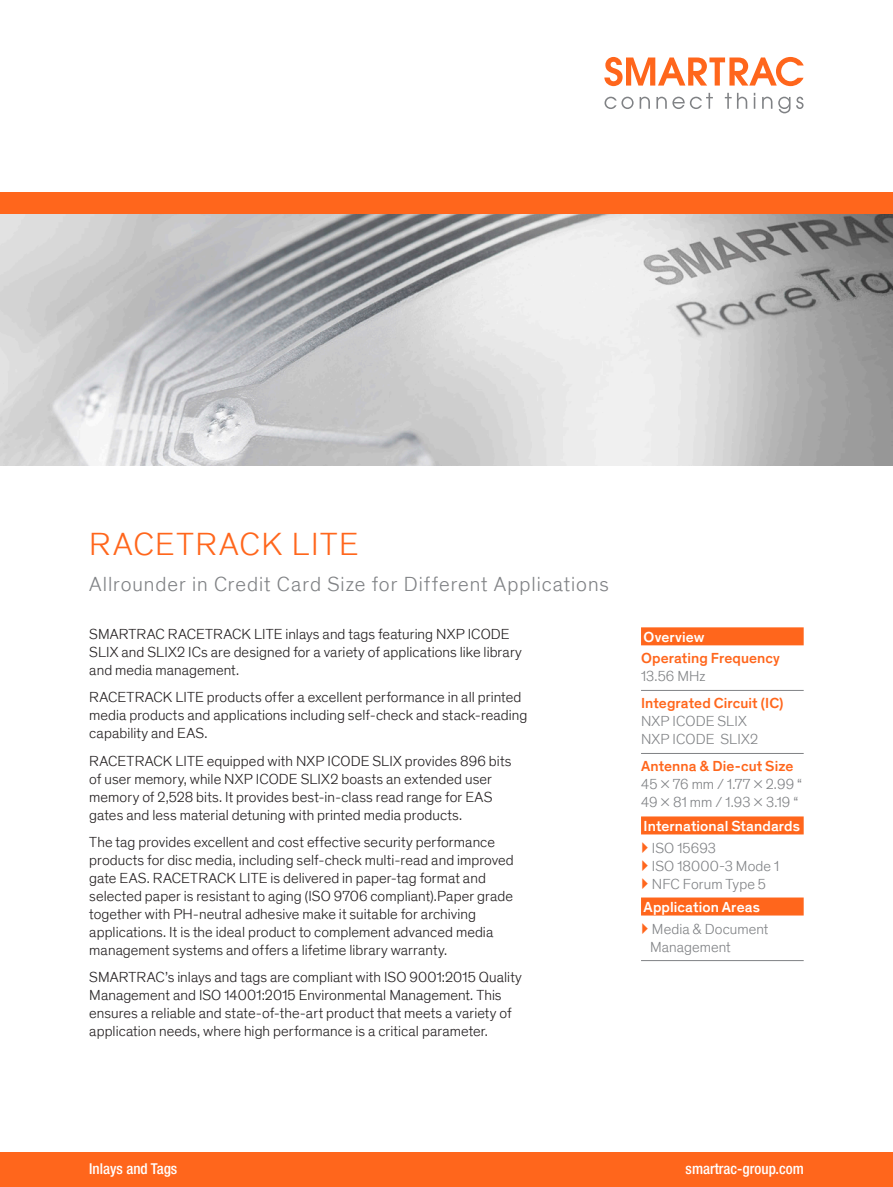
<style>
.page{position:relative;width:893px;height:1187px;background:#fff}
.page>*{position:absolute;margin:0;border:0;box-sizing:border-box;transform-origin:0 0}
.t1{font:300 33px "Theinhardt";letter-spacing:.045em;color:#ff661c}
.t2{font:300 21px "Theinhardt";letter-spacing:.045em;color:#808285}
.t3{font:300 15px/18px "Theinhardt";letter-spacing:.005em;color:#231f20}
.t4{font:300 15px/18px "Theinhardt";letter-spacing:.005em;color:#808285}
.t5{font:500 15px "Theinhardt";letter-spacing:.005em;color:#ff661c}
.t6{font:500 15px "Theinhardt";letter-spacing:.005em;color:#fff}
.t7{font:500 condensed 15px "Helvetica Neue LT Pro";color:#fff}
</style>
<div class="page">
<img style="left:0;top:213px;width:893px;height:252px">
<div style="left:0;top:1152px;width:893px;height:34px;background:#ff661c"></div>
<div style="left:641px;top:627px;width:163px;height:18px;background:#ff661c"></div>
<hr style="left:641px;top:690px;width:163px;height:1px;background:#808285">
<hr style="left:641px;top:753px;width:163px;height:1px;background:#808285">
<div style="left:641px;top:816px;width:163px;height:18px;background:#ff661c"></div>
<div style="left:641px;top:897px;width:163px;height:18px;background:#ff661c"></div>
<hr style="left:641px;top:960px;width:163px;height:1px;background:#808285">
<div style="left:0;top:192px;width:893px;height:21px;background:#ff661c"></div>
<svg style="left:604px;top:57px;width:200px;height:29px"></svg>
<svg style="left:604px;top:97px;width:30px;height:12px"></svg>
<svg style="left:640px;top:97px;width:10px;height:12px"></svg>
<svg style="left:656px;top:93px;width:57px;height:16px"></svg>
<svg style="left:725px;top:93px;width:22px;height:16px"></svg>
<svg style="left:754px;top:93px;width:1px;height:16px"></svg>
<svg style="left:762px;top:97px;width:10px;height:12px"></svg>
<svg style="left:778px;top:97px;width:12px;height:16px"></svg>
<svg style="left:796px;top:97px;width:7px;height:12px"></svg>
<h1 class="t1" style="left:89px;top:525px;width:270px">RACETRACK LITE</h1>
<h2 class="t2" style="left:89px;top:572px;width:521px">Allrounder in Credit Card Size for Different Applications</h2>
<p class="t3" style="left:89px;top:625px;width:434px">SMARTRAC RACETRACK LITE inlays and tags featuring NXP ICODE<br>SLIX and SLIX2 ICs are designed for a variety of applications like library and media management.</p>
<p class="t3" style="left:89px;top:688px;width:439px">RACETRACK LITE products offer a excellent performance in all printed media products and applications including self-check and stack-reading capability and EAS.</p>
<p class="t3" style="left:89px;top:751px;width:424px">RACETRACK LITE equipped with NXP ICODE SLIX provides 896 bits of user memory, while NXP ICODE SLIX2 boasts an extended user memory of 2,528 bits. It provides best-in-class read range for EAS gates and less material detuning with printed media products.</p>
<p class="t3" style="left:89px;top:832px;width:426px">The tag provides excellent and cost effective security performance products for disc media, including self-check multi-read and improved gate EAS. RACETRACK LITE is delivered in paper-tag format and selected paper is resistant to aging (ISO 9706 compliant).Paper grade together with PH-neutral adhesive make it suitable for archiving applications. It is the ideal product to complement advanced media management systems and offers a lifetime library warranty.</p>
<p class="t3" style="left:89px;top:967px;width:434px">SMARTRAC’s inlays and tags are compliant with ISO 9001:2015 Quality Management and ISO 14001:2015 Environmental Management. This ensures a reliable and state-of-the-art product that meets a variety of application needs, where high performance is a critical parameter.</p>
<p class="t6" style="left:644px;top:627px;width:62px">Overview</p>
<p class="t5" style="left:641px;top:649px;width:141px">Operating Frequency</p>
<p class="t4" style="left:641px;top:667px;width:66px">13.56 MHz</p>
<p class="t5" style="left:641px;top:694px;width:144px">Integrated Circuit (IC)</p>
<p class="t4" style="left:641px;top:712px;width:119px">NXP ICODE SLIX<br>NXP ICODE SLIX2</p>
<p class="t5" style="left:641px;top:757px;width:154px">Antenna &amp; Die-cut Size</p>
<p class="t4" style="left:641px;top:775px;width:163px">45 x 76 mm / 1.77 x 2.99 “<br>49 x 81 mm / 1.93 x 3.19 “</p>
<p class="t6" style="left:644px;top:816px;width:158px">International Standards</p>
<p class="t4" style="left:652px;top:838px;width:129px">ISO 15693<br>ISO 18000-3 Mode 1<br>NFC Forum Type 5</p>
<p class="t6" style="left:644px;top:897px;width:118px">Application Areas</p>
<p class="t4" style="left:650px;top:919px;width:120px">Media &amp; Document<br>Management</p>
<p class="t7" style="left:89px;top:1159px;width:90px">Inlays and Tags</p>
<p class="t7" style="left:686px;top:1159px;width:120px">smartrac-group.com</p>
</div>
